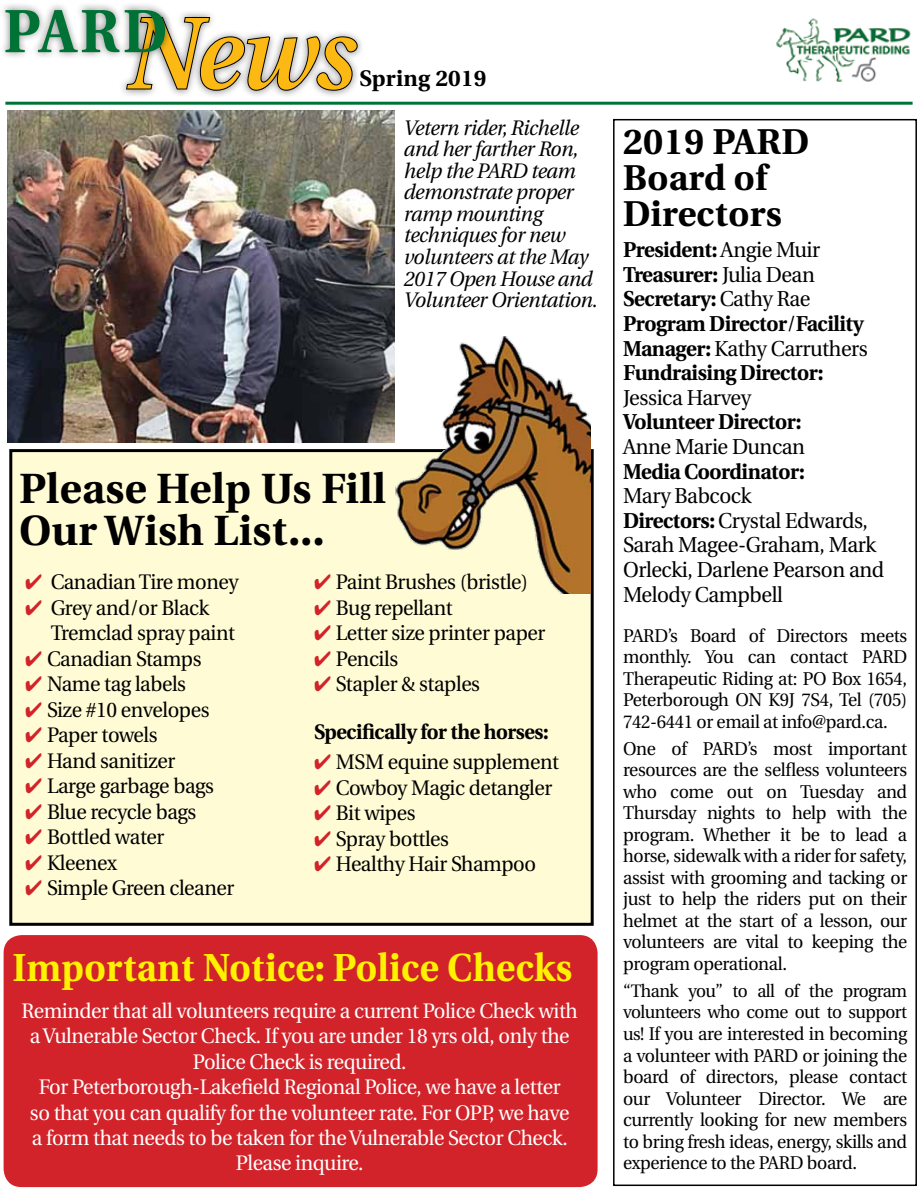
<style>
.page{position:relative;width:918px;height:1188px;background:#fff}
.page>*{position:absolute;margin:0;border:0;box-sizing:border-box;transform-origin:0 0}
.t1{font:italic 600 101.85px "Utopia";color:#fdb913;scale:.94 1}
.t2{font:700 60.9px "Utopia";color:#007236;scale:.95 1}
.t3{font:700 42.15px/42.2px "Utopia";letter-spacing:.01em;color:#000}
.t4{font:700 39px "Utopia";letter-spacing:.01em;color:#fff200;scale:.94 1}
.t5{font:700 35.85px/35.8px "Utopia";letter-spacing:.01em;color:#000}
.t6{font:700 22.5px "Utopia";letter-spacing:.01em;color:#000}
.t7{font:700 21.6px/24.6px "Utopia";letter-spacing:-.02em;color:#000;scale:.96 1}
.t8{font:21.6px/24.6px "Utopia";letter-spacing:-.02em;color:#000;scale:.96 1}
.t9{font:21px/25.5px "Utopia";letter-spacing:-.02em;color:#000;scale:.96 1}
.t10{font:21px/25.5px "Utopia";letter-spacing:-.02em;color:#fff;text-align:center;scale:.96 1}
.t11{font:italic 21px/21.5px "Utopia";letter-spacing:-.02em;color:#000;scale:.96 1}
.t12{font:700 21px "Utopia";letter-spacing:-.02em;color:#000;scale:.96 1}
.t13{font:18.45px/21.6px "Utopia";letter-spacing:-.02em;color:#000;text-align:justify;scale:.96 1}
.t14{font:18px/21.6px "Utopia";letter-spacing:-.03em;color:#000;scale:.96 1}
.s1{color:#d2232a}
.s2{font-weight:400}
.s3{font-weight:700}
.s4{font-size:18px}
</style>
<div class="page">
<div style="left:11px;top:451px;width:581px;height:473px;background:#fffcd5"></div>
<div style="left:9px;top:449px;width:585px;height:477px;border:3px solid #000"></div>
<hr style="left:5px;top:102px;width:908px;height:3px;background:#007236">
<img style="left:776px;top:18px;width:135px;height:64px">
<div style="left:118px;top:9px;width:248px;height:90px;background:#000;opacity:.5"></div>
<svg style="left:125px;top:16px;width:234px;height:76px"></svg>
<div style="left:0;top:2px;width:173px;height:58px;background:#000;opacity:.5"></div>
<div style="left:4px;top:935px;width:594px;height:252px;background:#d2232a;border-radius:18px"></div>
<img style="left:8px;top:111px;width:386px;height:331px">
<div style="left:613px;top:119px;width:304px;height:1067px;border:2px solid #000"></div>
<img style="left:395px;top:337px;width:196px;height:256px">
<h2 class="t2" style="left:4px;top:-4px;width:174px">PARD</h2>
<h1 class="t1" style="left:124px;top:-4px;width:244px">News</h1>
<p class="t6" style="left:360px;top:66px;width:128px">Spring 2019</p>
<p class="t11" style="left:403px;top:117px;width:204px">Vetern rider, Richelle and her farther Ron, help the PARD team demonstrate proper ramp mounting techniques for new volunteers at the May<br>2017 Open House and<br>Volunteer Orientation.</p>
<h3 class="t3" style="left:19px;top:467px;width:368px">Please Help Us Fill<br>Our Wish List...</h3>
<p class="t9" style="left:25px;top:570px;width:224px"><span class="s1">✔</span> Canadian Tire money</p>
<p class="t9" style="left:51px;top:595px;width:194px;text-indent:-26px"><span class="s1">✔</span> Grey and/or Black<br>Tremclad spray paint</p>
<p class="t9" style="left:25px;top:646px;width:185px"><span class="s1">✔</span> Canadian Stamps</p>
<p class="t9" style="left:25px;top:672px;width:169px"><span class="s1">✔</span> Name tag labels</p>
<p class="t9" style="left:25px;top:697px;width:194px"><span class="s1">✔</span> Size #10 envelopes</p>
<p class="t9" style="left:25px;top:723px;width:139px"><span class="s1">✔</span> Paper towels</p>
<p class="t9" style="left:25px;top:748px;width:158px"><span class="s1">✔</span> Hand sanitizer</p>
<p class="t9" style="left:25px;top:774px;width:198px"><span class="s1">✔</span> Large garbage bags</p>
<p class="t9" style="left:25px;top:799px;width:180px"><span class="s1">✔</span> Blue recycle bags</p>
<p class="t9" style="left:25px;top:825px;width:146px"><span class="s1">✔</span> Bottled water</p>
<p class="t9" style="left:25px;top:850px;width:97px"><span class="s1">✔</span> Kleenex</p>
<p class="t9" style="left:25px;top:876px;width:219px"><span class="s1">✔</span> Simple Green cleaner</p>
<p class="t9" style="left:314px;top:570px;width:225px"><span class="s1">✔</span> Paint Brushes (bristle)</p>
<p class="t9" style="left:314px;top:595px;width:146px"><span class="s1">✔</span> Bug repellant</p>
<p class="t9" style="left:314px;top:621px;width:242px"><span class="s1">✔</span> Letter size printer paper</p>
<p class="t9" style="left:314px;top:646px;width:89px"><span class="s1">✔</span> Pencils</p>
<p class="t9" style="left:314px;top:672px;width:174px"><span class="s1">✔</span> Stapler &amp; staples</p>
<p class="t12" style="left:314px;top:720px;width:246px">Specifically for the horses:</p>
<p class="t9" style="left:314px;top:750px;width:257px"><span class="s1">✔</span> MSM equine supplement</p>
<p class="t9" style="left:314px;top:775px;width:250px"><span class="s1">✔</span> Cowboy Magic detangler</p>
<p class="t9" style="left:314px;top:801px;width:107px"><span class="s1">✔</span> Bit wipes</p>
<p class="t9" style="left:314px;top:826px;width:142px"><span class="s1">✔</span> Spray bottles</p>
<p class="t9" style="left:314px;top:852px;width:233px"><span class="s1">✔</span> Healthy Hair Shampoo</p>
<h3 class="t4" style="left:13px;top:946px;width:597px">Important Notice: Police Checks</h3>
<p class="t10" style="left:22px;top:998px;width:581px">Reminder that all volunteers require a current Police Check with a Vulnerable Sector Check. If you are under 18 yrs old, only the Police Check is required.<br>For Peterborough-Lakefield Regional Police, we have a letter<br>so that you can qualify for the volunteer rate. For OPP, we have<br>a form that needs to be taken for the Vulnerable Sector Check.<br>Please inquire.</p>
<h3 class="t5" style="left:623px;top:124px;width:188px">2019 PARD<br>Board of<br>Directors</h3>
<p class="t7" style="left:623px;top:238px;width:257px">President: <span class="s2">Angie Muir<br></span>Treasurer: <span class="s2">Julia Dean<br></span>Secretary: <span class="s2">Cathy Rae<br></span>Program Director<span class="s2">/</span>Facility<br>Manager: <span class="s2">Kathy Carruthers<br></span>Fundraising Director:</p>
<p class="t8" style="left:623px;top:386px;width:135px">Jessica Harvey</p>
<p class="t7" style="left:623px;top:410px;width:188px">Volunteer Director:</p>
<p class="t8" style="left:623px;top:435px;width:191px">Anne Marie Duncan</p>
<p class="t7" style="left:623px;top:459px;width:191px">Media Coordinator:</p>
<p class="t8" style="left:623px;top:484px;width:273px">Mary Babcock<br><span class="s3">Directors:</span> Crystal Edwards,<br>Sarah Magee-Graham, Mark<br>Orlecki, Darlene Pearson and<br>Melody Campbell</p>
<p class="t13" style="left:623px;top:625px;width:297px">PARD’s Board of Directors meets monthly. You can contact PARD Therapeutic Riding at: PO Box 1654, Peterborough ON K9J 7S4, Tel (705)<br>742-6441 or email at info@pard.ca.</p>
<p class="t13" style="left:623px;top:738px;width:297px">One of PARD’s most important resources are the selfless volunteers who come out on Tuesday and Thursday nights to help with the program. Whether it be to lead a horse, sidewalk with a rider for safety, assist with grooming and tacking or just to help the riders put on their helmet at the start of a lesson, our volunteers are vital to keeping the program operational.</p>
<p class="t14" style="left:623px;top:980px;width:297px">“Thank you” to all of the program volunteers who come out to support</p>
<p class="t13" style="left:623px;top:1023px;width:297px"><span class="s4">us!</span> If you are interested in becoming a volunteer with PARD or joining the board of directors, please contact our Volunteer Director. We are currently looking for new members to bring fresh ideas, energy, skills and experience to the PARD board.</p>
</div>
